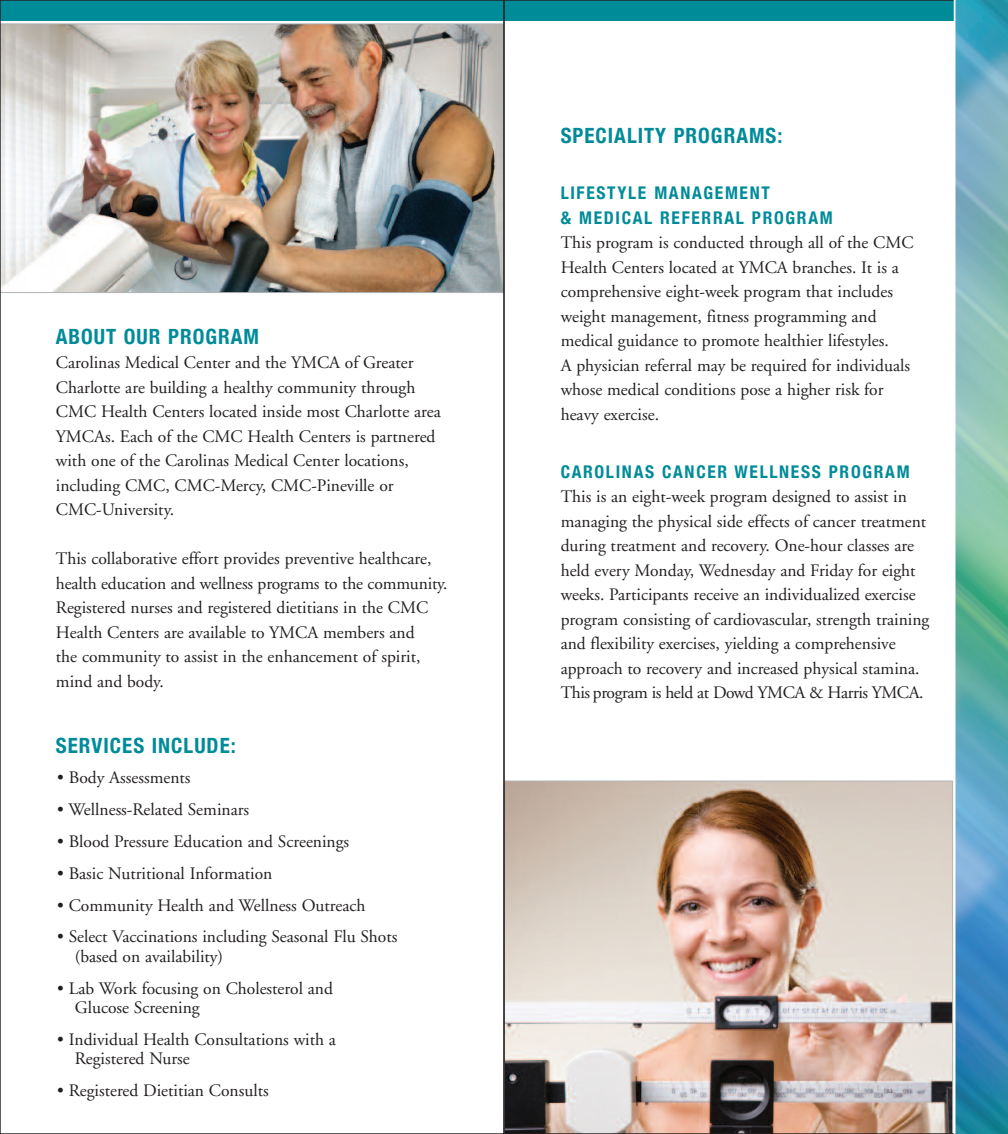
<style>
.page{position:relative;width:1008px;height:1134px;background:#fff}
.page>*{position:absolute;margin:0;border:0;box-sizing:border-box;transform-origin:0 0}
.t1{font:700 condensed 21px "Helvetica Neue";letter-spacing:.05em;color:#008b99}
.t2{font:17.5px/24.5px "Adobe Garamond";color:#231f20}
.t3{font:700 condensed 17.5px/24.5px "Helvetica Neue";letter-spacing:.095em;color:#008b99}
</style>
<div class="page">
<img style="left:2px;top:24px;width:500px;height:269px">
<img style="left:506px;top:781px;width:447px;height:351px">
<div style="left:0;top:0;width:1008px;height:22px;background:#008b99"></div>
<hr style="left:0;top:21px;width:1008px;height:2px;background:#fff">
<img style="left:956px;top:0;width:52px;height:1134px">
<hr style="left:954px;top:0;width:1px;height:1134px;background:#fff">
<p class="t1" style="left:56px;top:324px;width:205px">ABOUT OUR PROGRAM</p>
<p class="t2" style="left:56px;top:352px;width:386px">Carolinas Medical Center and the YMCA of Greater Charlotte are building a healthy community through CMC Health Centers located inside most Charlotte area YMCAs. Each of the CMC Health Centers is partnered with one of the Carolinas Medical Center locations, including CMC, CMC-Mercy, CMC-Pineville or CMC-University.</p>
<p class="t2" style="left:56px;top:548px;width:393px">This collaborative effort provides preventive healthcare, health education and wellness programs to the community.<br>Registered nurses and registered dietitians in the CMC Health Centers are available to YMCA members and<br>the community to assist in the enhancement of spirit, mind and body.</p>
<p class="t1" style="left:56px;top:733px;width:181px">SERVICES INCLUDE:</p>
<p class="t2" style="left:57px;top:767px;width:135px">• Body Assessments</p>
<p class="t2" style="left:57px;top:799px;width:194px">• Wellness-Related Seminars</p>
<p class="t2" style="left:57px;top:831px;width:294px">• Blood Pressure Education and Screenings</p>
<p class="t2" style="left:57px;top:862px;width:217px">• Basic Nutritional Information</p>
<p class="t2" style="left:57px;top:894px;width:310px">• Community Health and Wellness Outreach</p>
<p class="t2" style="left:75px;top:929px;width:324px;line-height:19.2px;text-indent:-18px">• Select Vaccinations including Seasonal Flu Shots (based on availability)</p>
<p class="t2" style="left:75px;top:980px;width:260px;line-height:19.2px;text-indent:-18px">• Lab Work focusing on Cholesterol and<br>Glucose Screening</p>
<p class="t2" style="left:75px;top:1031px;width:263px;line-height:19.2px;text-indent:-18px">• Individual Health Consultations with a<br>Registered Nurse</p>
<p class="t2" style="left:57px;top:1079px;width:213px">• Registered Dietitian Consults</p>
<p class="t1" style="left:561px;top:122px;width:223px">SPECIALITY PROGRAMS:</p>
<p class="t3" style="left:561px;top:180px;width:274px">LIFESTYLE MANAGEMENT<br>&amp; MEDICAL REFERRAL PROGRAM</p>
<p class="t2" style="left:561px;top:232px;width:354px">This program is conducted through all of the CMC Health Centers located at YMCA branches. It is a comprehensive eight-week program that includes weight management, fitness programming and medical guidance to promote healthier lifestyles.<br>A physician referral may be required for individuals whose medical conditions pose a higher risk for heavy exercise.</p>
<p class="t3" style="left:561px;top:459px;width:350px">CAROLINAS CANCER WELLNESS PROGRAM</p>
<p class="t2" style="left:561px;top:486px;width:370px">This is an eight-week program designed to assist in managing the physical side effects of cancer treatment during treatment and recovery. One-hour classes are held every Monday, Wednesday and Friday for eight weeks. Participants receive an individualized exercise program consisting of cardiovascular, strength training and flexibility exercises, yielding a comprehensive approach to recovery and increased physical stamina.<br>This program is held at Dowd YMCA &amp; Harris YMCA.</p>
</div>
